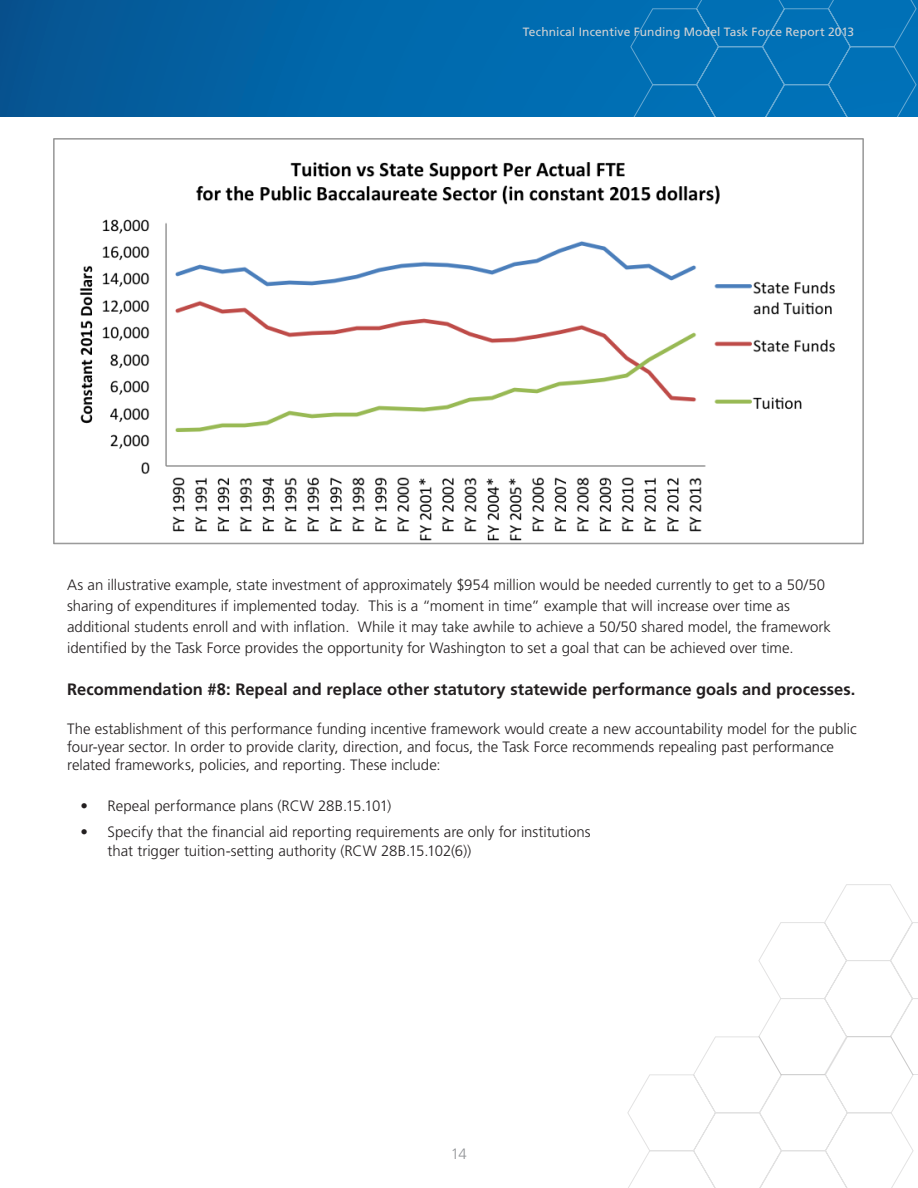
<style>
.page{position:relative;width:918px;height:1188px;background:#fff}
.page>*{position:absolute;margin:0;border:0;box-sizing:border-box;transform-origin:0 0}
.bodycopy{font:700 16.5px "Frutiger LT Std";color:#231f20}
.bodycopy-2{font:300 15px/21px "Frutiger LT Std";color:#231f20}
.body_copy_2{font:300 15px/18px "Frutiger LT Std";color:#231f20}
.t1{font:300 15px "Frutiger LT Std";color:#939598}
.t2{font:12px "Frutiger LT Std";letter-spacing:.01em;color:#d1d2d4}
</style>
<div class="page">
<svg style="left:0;top:0;width:918px;height:117px;background:#0163a5"></svg>
<div style="left:630px;top:0;width:287px;height:117px;background:#0070b6"></div>
<svg style="left:627px;top:1036px;width:287px;height:152px"></svg>
<svg style="left:758px;top:884px;width:160px;height:192px"></svg>
<img style="left:54px;top:138px;width:810px;height:407px">
<p class="t2" style="left:523px;top:25px;width:333px">Technical Incentive Funding Model Task Force Report 2013</p>
<p class="bodycopy-2" style="left:67px;top:575px;width:765px">As an illustrative example, state investment of approximately $954 million would be needed currently to get to a 50/50 sharing of expenditures if implemented today. This is a “moment in time” example that will increase over time as additional students enroll and with inflation. While it may take awhile to achieve a 50/50 shared model, the framework identified by the Task Force provides the opportunity for Washington to set a goal that can be achieved over time.</p>
<p class="bodycopy" style="left:67px;top:680px;width:790px">Recommendation #8: Repeal and replace other statutory statewide performance goals and processes.</p>
<p class="body_copy_2" style="left:67px;top:720px;width:791px">The establishment of this performance funding incentive framework would create a new accountability model for the public four-year sector. In order to provide clarity, direction, and focus, the Task Force recommends repealing past performance related frameworks, policies, and reporting. These include:</p>
<p class="bodycopy-2" style="left:81px;top:795px;width:312px">• Repeal performance plans (RCW 28B.15.101)</p>
<p class="bodycopy-2" style="left:108px;top:822px;width:484px;line-height:19.5px;text-indent:-27px">• Specify that the financial aid reporting requirements are only for institutions that trigger tuition-setting authority (RCW 28B.15.102(6))</p>
<p class="t1" style="left:451px;top:1145px;width:17px">14</p>
</div>
